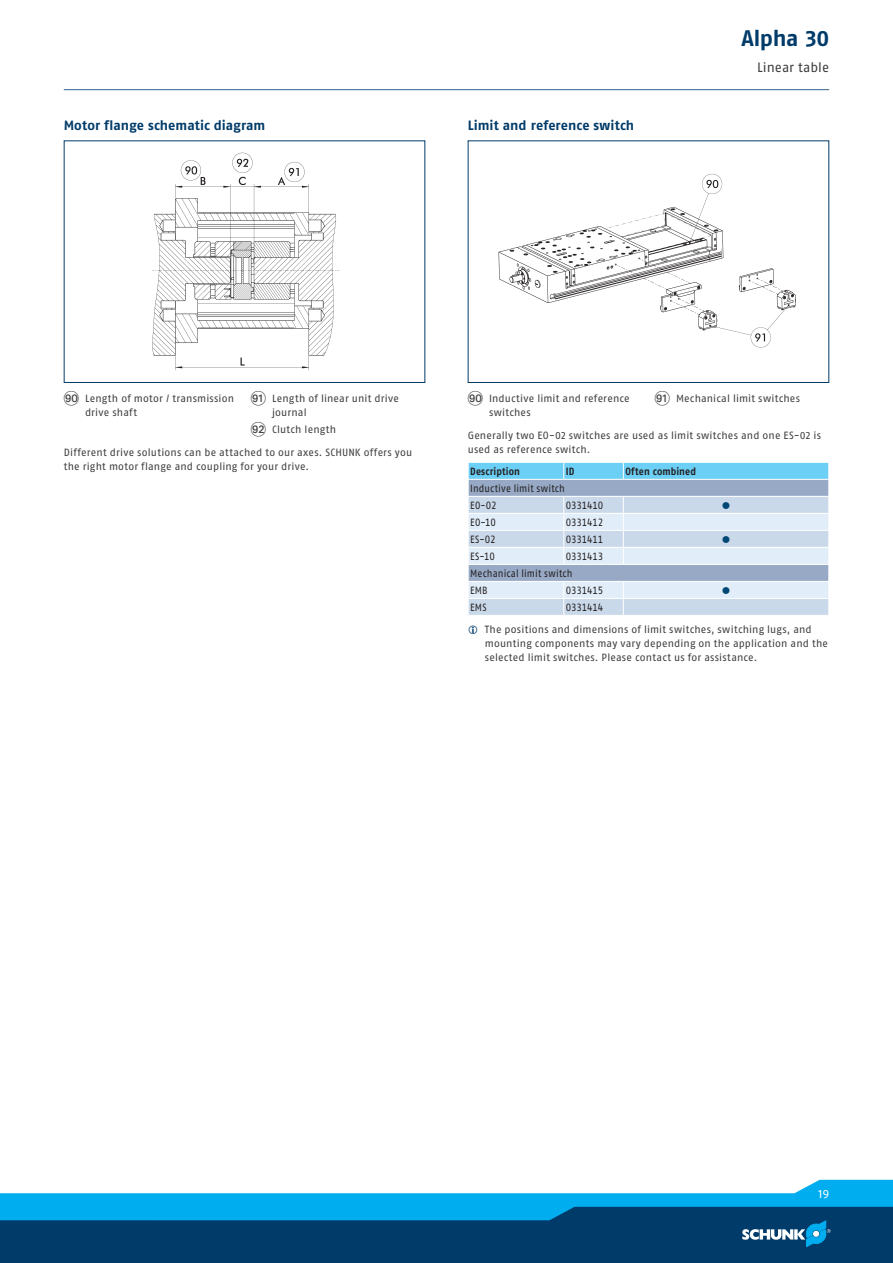
<style>
.page{position:relative;width:893px;height:1263px;background:#fff}
.page>*{position:absolute;margin:0;border:0;box-sizing:border-box;transform-origin:0 0}
.t1{font:700 22.5px "SCHUNK Fago Pro";letter-spacing:-.015em;color:#003b69}
.t2{font:700 13.5px "SCHUNK Fago Pro";letter-spacing:.005em;color:#003b69}
.t3{font:13.5px "SCHUNK Fago Pro";color:#3e3e3f}
.t4{font:12px "SCHUNK Fago Pro";color:#fff}
.t5{font:10.5px/14.2px "SCHUNK Fago Pro";letter-spacing:.015em;color:#3e3e3f}
.t6{font:10.5px/17px "SCHUNK Fago Pro";letter-spacing:.005em;color:#231f20;scale:.9 1}
.t7{font:10.5px "SCHUNK Fago Pro";letter-spacing:-.015em;color:#231f20;scale:.9 1}
.t8{font:700 10.5px "SCHUNK Fago Pro";letter-spacing:.015em;color:#231f20;scale:.9 1}
.t9{font:10.5px "SCHUNK Fago Pro";color:#004775}
.s1{font-family:"Deco Numbers LH Circle";font-size:15px}
</style>
<div class="page">
<div style="left:0;top:1202px;width:893px;height:61px;background:#003b69"></div>
<svg style="left:0;top:1180px;width:893px;height:67px"></svg>
<hr style="left:64px;top:89px;width:765px;height:1px;background:#35628d">
<div style="left:64px;top:140px;width:361px;height:243px;border:1px solid #003b69"></div>
<img style="left:152px;top:152px;width:188px;height:219px">
<div style="left:468px;top:140px;width:361px;height:243px;border:1px solid #003b69"></div>
<img style="left:498px;top:173px;width:298px;height:175px">
<svg style="left:468px;top:462px;width:361px;height:153px"></svg>
<hr style="left:468px;top:581px;width:96px;height:1px;background:#fff">
<hr style="left:564px;top:581px;width:59px;height:1px;background:#fff">
<hr style="left:623px;top:581px;width:206px;height:1px;background:#fff">
<p class="t2" style="left:64px;top:117px;width:203px">Motor flange schematic diagram</p>
<p class="t2" style="left:468px;top:117px;width:168px">Limit and reference switch</p>
<h1 class="t1" style="left:741px;top:24px;width:89px">Alpha 30</h1>
<p class="t3" style="left:757px;top:60px;width:74px">Linear table</p>
<p class="t5" style="left:85px;top:391px;width:151px;text-indent:-21px"><span class="s1">IT</span> Length of motor / transmission drive shaft</p>
<p class="t5" style="left:272px;top:391px;width:128px;text-indent:-21px"><span class="s1">IK</span> Length of linear unit drive journal</p>
<p class="t5" style="left:251px;top:422px;width:87px"><span class="s1">IL</span> Clutch length</p>
<p class="t5" style="left:64px;top:445px;width:350px">Different drive solutions can be attached to our axes. SCHUNK offers you the right motor flange and coupling for your drive.</p>
<p class="t5" style="left:489px;top:391px;width:142px;text-indent:-21px"><span class="s1">IT</span> Inductive limit and reference switches</p>
<p class="t5" style="left:655px;top:391px;width:147px"><span class="s1">IK</span> Mechanical limit switches</p>
<p class="t5" style="left:468px;top:428px;width:355px">Generally two EO-02 switches are used as limit switches and one ES-02 is used as reference switch.</p>
<p class="t8" style="left:470px;top:465px;width:57px">Description</p>
<p class="t8" style="left:566px;top:465px;width:11px">ID</p>
<p class="t8" style="left:625px;top:465px;width:80px">Often combined</p>
<p class="t6" style="left:470px;top:480px;width:107px">Inductive limit switch<br>EO-02</p>
<p class="t7" style="left:566px;top:499px;width:43px">0331410</p>
<p class="t9" style="left:722px;top:499px;width:10px">●</p>
<p class="t6" style="left:470px;top:514px;width:30px">EO-10</p>
<p class="t7" style="left:566px;top:516px;width:43px">0331412</p>
<p class="t6" style="left:470px;top:531px;width:30px">ES-02</p>
<p class="t7" style="left:566px;top:533px;width:43px">0331411</p>
<p class="t9" style="left:722px;top:533px;width:10px">●</p>
<p class="t6" style="left:470px;top:548px;width:29px">ES-10</p>
<p class="t6" style="left:470px;top:548px;width:149px;text-indent:96px">0331413<br>Mechanical limit switch<br>EMB</p>
<p class="t7" style="left:566px;top:584px;width:43px">0331415</p>
<p class="t9" style="left:722px;top:584px;width:10px">●</p>
<p class="t6" style="left:470px;top:599px;width:20px">EMS</p>
<p class="t7" style="left:566px;top:601px;width:43px">0331414</p>
<p class="t5" style="left:485px;top:622px;width:345px">The positions and dimensions of limit switches, switching lugs, and mounting components may vary depending on the application and the selected limit switches. Please contact us for assistance.</p>
<p class="t4" style="left:818px;top:1186px;width:12px">19</p>
</div>
